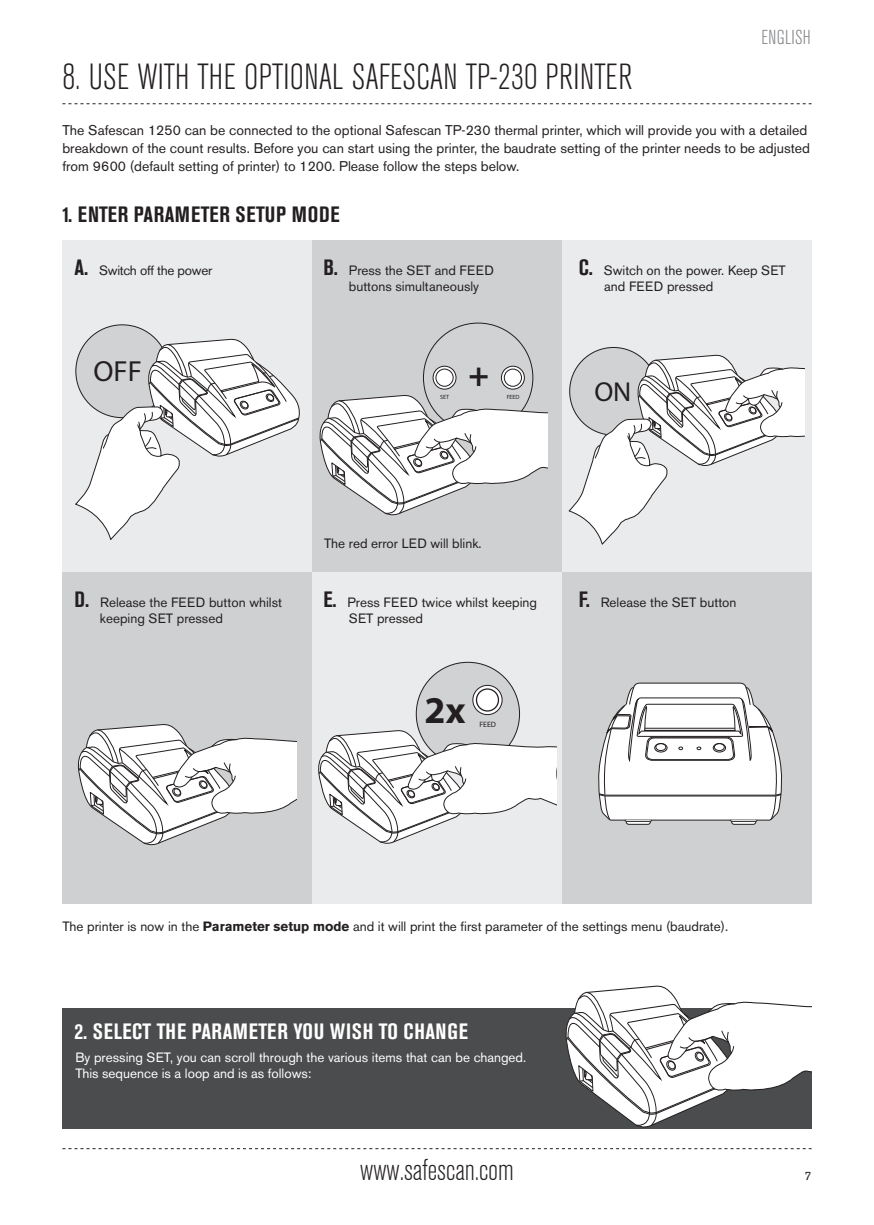
<style>
.page{position:relative;width:874px;height:1225px;background:#fff}
.page>*{position:absolute;margin:0;border:0;box-sizing:border-box;transform-origin:0 0}
.t1{font:700 38px "Myriad Pro";color:#231f20}
.t2{font:300 condensed 36px "Akzidenz Grotesk BE";color:#231f20}
.t3{font:700 34.6px "Myriad Pro";color:#231f20}
.t4{font:300 condensed 30px "Akzidenz Grotesk BE";color:#231f20}
.t5{font:29.2px "Myriad Pro";color:#231f20}
.t6{font:27.4px "Myriad Pro";color:#231f20}
.t7{font:700 condensed 22px "Akzidenz Grotesk BE";letter-spacing:.025em;color:#fff}
.t8{font:700 condensed 22px "Akzidenz Grotesk BE";letter-spacing:.03em;color:#231f20}
.t9{font:300 condensed 20px "Akzidenz Grotesk BE";letter-spacing:.015em;color:#808285}
.t10{font:14px/18px "Akzidenz Grotesk BE";color:#231f20}
.t11{font:13.4px/16px "Akzidenz Grotesk BE";color:#231f20}
.t12{font:13.4px/16px "Akzidenz Grotesk BE";color:#fff}
.t13{font:13.4px "Akzidenz Grotesk BE";letter-spacing:-.02em;color:#231f20}
.t14{font:12px "Akzidenz Grotesk BE";color:#231f20}
.t15{font:7.8px "Myriad Pro";color:#231f20}
.t16{font:6px "Myriad Pro";color:#231f20}
.t17{font:5.6px "Myriad Pro";color:#231f20}
.s1{font-weight:700;font-stretch:condensed;font-size:22px}
.s2{font-weight:700}
</style>
<div class="page">
<svg style="left:62px;top:1148px;width:749px;height:1px"></svg>
<svg style="left:62px;top:103px;width:749px;height:1px"></svg>
<div style="left:311px;top:572px;width:250px;height:331px;background:#eaebec"></div>
<div style="left:62px;top:572px;width:250px;height:331px;background:#cfd0d2"></div>
<div style="left:62px;top:240px;width:250px;height:332px;background:#eaebec"></div>
<div style="left:311px;top:240px;width:250px;height:332px;background:#cfd0d2"></div>
<div style="left:561px;top:240px;width:250px;height:332px;background:#eaebec"></div>
<div style="left:561px;top:572px;width:250px;height:331px;background:#cfd0d2"></div>
<svg style="left:319px;top:395px;width:228px;height:121px"></svg>
<svg style="left:433px;top:366px;width:23px;height:23px"></svg>
<div style="left:432px;top:366px;width:24px;height:23px;border:1px solid #231f20;border-radius:50%"></div>
<div style="left:435px;top:369px;width:18px;height:17px;background:#fff;border-radius:50%"></div>
<div style="left:435px;top:368px;width:18px;height:19px;border:1px solid #231f20;border-radius:50%"></div>
<svg style="left:501px;top:366px;width:23px;height:23px"></svg>
<div style="left:501px;top:366px;width:23px;height:23px;border:1px solid #231f20;border-radius:50%"></div>
<div style="left:504px;top:369px;width:17px;height:17px;background:#fff;border-radius:50%"></div>
<div style="left:503px;top:368px;width:18px;height:19px;border:1px solid #231f20;border-radius:50%"></div>
<svg style="left:569px;top:347px;width:88px;height:88px"></svg>
<svg style="left:568px;top:355px;width:236px;height:189px"></svg>
<svg style="left:77px;top:724px;width:220px;height:122px"></svg>
<svg style="left:598px;top:682px;width:184px;height:143px;background:#e1e0e1"></svg>
<div style="left:76px;top:325px;width:93px;height:93px;background:#d1d2d4;border-radius:50%"></div>
<svg style="left:75px;top:339px;width:225px;height:200px"></svg>
<div style="left:416px;top:662px;width:103px;height:103px;background:#d1d2d4;border-radius:50%"></div>
<svg style="left:318px;top:730px;width:238px;height:114px"></svg>
<svg style="left:472px;top:685px;width:30px;height:29px"></svg>
<div style="left:472px;top:685px;width:30px;height:30px;border:1px solid #231f20;border-radius:50%"></div>
<div style="left:476px;top:689px;width:22px;height:22px;background:#fff;border-radius:50%"></div>
<div style="left:475px;top:688px;width:24px;height:23px;border:1px solid #231f20;border-radius:50%"></div>
<div style="left:62px;top:1008px;width:749px;height:120px;background:#4b4c4d"></div>
<svg style="left:563px;top:985px;width:248px;height:144px"></svg>
<h3 class="t9" style="left:761px;top:27px;width:51px">ENGLISH</h3>
<h2 class="t2" style="left:62px;top:58px;width:570px">8. USE WITH THE OPTIONAL SAFESCAN TP-230 PRINTER</h2>
<p class="t10" style="left:62px;top:122px;width:748px">The Safescan 1250 can be connected to the optional Safescan TP-230 thermal printer, which will provide you with a detailed breakdown of the count results. Before you can start using the printer, the baudrate setting of the printer needs to be adjusted from 9600 (default setting of printer) to 1200. Please follow the steps below.</p>
<p class="t17" style="left:727px;top:131px;width:10px">SET</p>
<p class="t17" style="left:788px;top:131px;width:13px">FEED</p>
<h3 class="t8" style="left:62px;top:202px;width:279px">1. ENTER PARAMETER SETUP MODE</h3>
<p class="t13" style="left:74px;top:262px;width:139px"><span class="s1">A.</span> Switch off the power</p>
<p class="t11" style="left:604px;top:262px;width:183px;text-indent:-25px"><span class="s1">C.</span> Switch on the power. Keep SET and FEED pressed</p>
<p class="t11" style="left:348px;top:262px;width:147px;text-indent:-25px"><span class="s1">B.</span> Press the SET and FEED buttons simultaneously</p>
<h3 class="t5" style="left:93px;top:353px;width:50px">OFF</h3>
<h3 class="t3" style="left:468px;top:352px;width:22px">+</h3>
<p class="t16" style="left:440px;top:393px;width:11px">SET</p>
<p class="t16" style="left:506px;top:393px;width:14px">FEED</p>
<p class="t11" style="left:324px;top:535px;width:159px">The red error LED will blink.</p>
<h3 class="t6" style="left:594px;top:374px;width:39px">ON</h3>
<p class="t11" style="left:100px;top:594px;width:183px;text-indent:-25px"><span class="s1">D.</span> Release the FEED button whilst keeping SET pressed</p>
<p class="t11" style="left:348px;top:594px;width:190px;text-indent:-25px"><span class="s1">E.</span> Press FEED twice whilst keeping<br>SET pressed</p>
<p class="t11" style="left:578px;top:594px;width:159px"><span class="s1">F.</span> Release the SET button</p>
<h1 class="t1" style="left:424px;top:685px;width:42px">2x</h1>
<p class="t15" style="left:479px;top:719px;width:18px">FEED</p>
<p class="t11" style="left:63px;top:918px;width:666px">The printer is now in the <span class="s2">Parameter setup mode</span> and it will print the first parameter of the settings menu (baudrate).</p>
<h3 class="t7" style="left:74px;top:1019px;width:395px">2. SELECT THE PARAMETER YOU WISH TO CHANGE</h3>
<p class="t12" style="left:75px;top:1049px;width:452px">By pressing SET, you can scroll through the various items that can be changed.<br>This sequence is a loop and is as follows:</p>
<h3 class="t4" style="left:360px;top:1153px;width:155px">www.safescan.com</h3>
<p class="t14" style="left:804px;top:1168px;width:8px">7</p>
</div>
